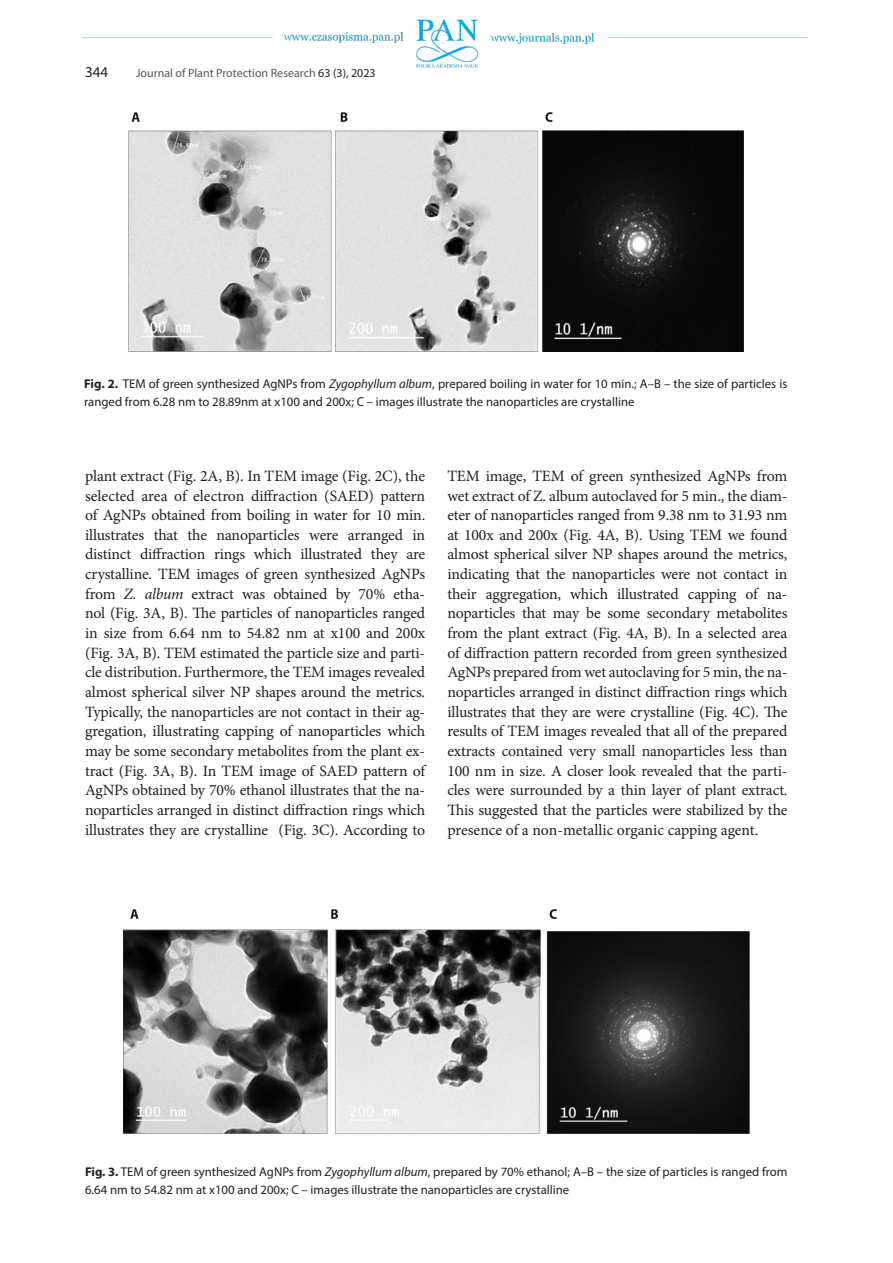
<style>
.page{position:relative;width:893px;height:1263px;background:#fff}
.page>*{position:absolute;margin:0;border:0;box-sizing:border-box;transform-origin:0 0}
._00_Tekst{font:15.75px/19.6px "Minion Pro";letter-spacing:-.01em;color:#231f20;text-align:justify}
.t1{font:15px "Myriad Pro";color:#231f20}
._00_Podpis{font:12.75px/17.2px "Myriad Pro";color:#231f20}
.t2{font:12px "Myriad Pro";color:#57585a}
.s1{color:#231f20}
.s2{font-weight:700}
.s3{font-style:italic}
</style>
<div class="page">
<img style="left:82px;top:19px;width:727px;height:49px">
<img style="left:129px;top:112px;width:614px;height:239px">
<img style="left:123px;top:909px;width:626px;height:225px">
<p class="t1" style="left:85px;top:63px;width:25px">344</p>
<p class="t2" style="left:136px;top:66px;width:241px">Journal of Plant Protection Research <span class="s1">63 (3), 2023</span></p>
<p class="_00_Podpis" style="left:84px;top:375px;width:705px"><span class="s2">Fig. 2.</span> TEM of green synthesized AgNPs from <span class="s3">Zygophyllum album</span>, prepared boiling in water for 10 min.; A–B – the size of particles is ranged from 6.28 nm to 28.89nm at x100 and 200x; C – images illustrate the nanoparticles are crystalline</p>
<p class="_00_Tekst" style="left:85px;top:466px;width:342px">plant extract (Fig. 2A, B). In TEM image (Fig. 2C), the selected area of electron diffraction (SAED) pattern of AgNPs obtained from boiling in water for 10 min. illustrates that the nanoparticles were arranged in distinct diffraction rings which illustrated they are crystalline. TEM images of green synthesized AgNPs from <span class="s3">Z. album</span> extract was obtained by 70% etha&shy;nol (Fig. 3A, B). The particles of nanoparticles ranged in size from 6.64 nm to 54.82 nm at x100 and 200x (Fig. 3A, B). TEM estimated the particle size and parti&shy;cle distribution. Furthermore, the TEM images revealed almost spherical silver NP shapes around the metrics.<br>Typically, the nanoparticles are not contact in their ag&shy;gregation, illustrating capping of nanoparticles which may be some secondary metabolites from the plant ex&shy;tract (Fig. 3A, B). In TEM image of SAED pattern of AgNPs obtained by 70% ethanol illustrates that the na&shy;noparticles arranged in distinct diffraction rings which illustrates they are crystalline (Fig. 3C). According to</p>
<p class="_00_Tekst" style="left:447px;top:466px;width:342px">TEM image, TEM of green synthesized AgNPs from wet extract of Z. album autoclaved for 5 min., the diam&shy;eter of nanoparticles ranged from 9.38 nm to 31.93 nm at 100x and 200x (Fig. 4A, B). Using TEM we found almost spherical silver NP shapes around the metrics, indicating that the nanoparticles were not contact in their aggregation, which illustrated capping of na&shy;noparticles that may be some secondary metabolites from the plant extract (Fig. 4A, B). In a selected area of diffraction pattern recorded from green synthesized AgNPs prepared from wet autoclaving for 5 min, the na&shy;noparticles arranged in distinct diffraction rings which illustrates that they are were crystalline (Fig. 4C). The results of TEM images revealed that all of the prepared extracts contained very small nanoparticles less than 100 nm in size. A closer look revealed that the parti&shy;cles were surrounded by a thin layer of plant extract.<br>This suggested that the particles were stabilized by the presence of a non-metallic organic capping agent.</p>
<p class="_00_Podpis" style="left:85px;top:1163px;width:704px"><span class="s2">Fig. 3.</span> TEM of green synthesized AgNPs from <span class="s3">Zygophyllum album</span>, prepared by 70% ethanol; A–B – the size of particles is ranged from<br>6.64 nm to 54.82 nm at x100 and 200x; C – images illustrate the nanoparticles are crystalline</p>
</div>
